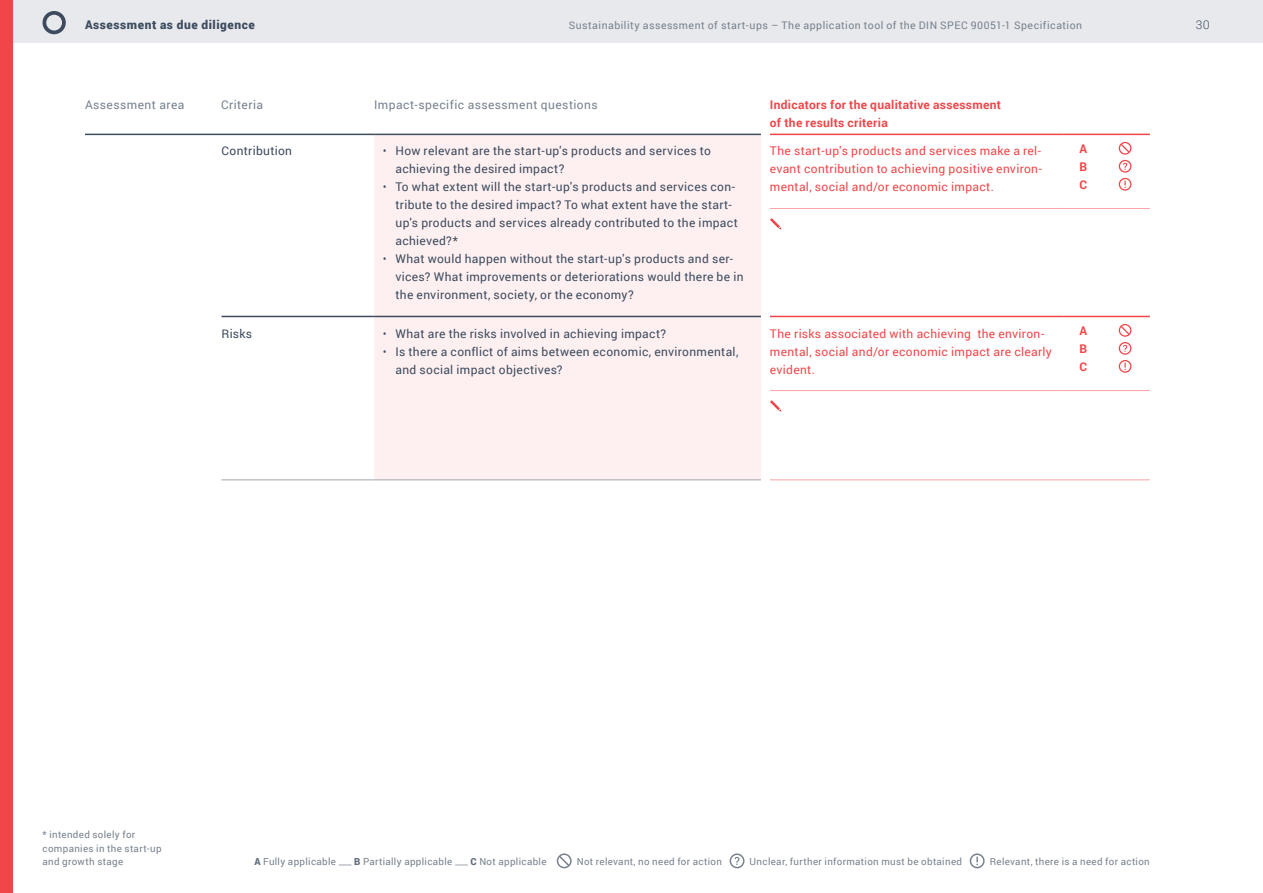
<style>
.page{position:relative;width:1263px;height:893px;background:#fff}
.page>*{position:absolute;margin:0;border:0;box-sizing:border-box;transform-origin:0 0}
.Tab_Kriterien{font:12px/18px "Roboto";letter-spacing:.025em;color:#3c4b5e}
.Tab_Text_Ergebnisse{font:12px/18px "Roboto";letter-spacing:.025em;color:#f04649;text-align:justify}
.Tab_Kopf_Ergebnisse{font:700 12px/18px "Roboto";letter-spacing:.025em;color:#f04649}
.Tab_Kopf{font:12px "Roboto";letter-spacing:.035em;color:#77818e}
.t1{font:900 12px "Roboto";letter-spacing:.045em;color:#3c4b5e}
.Tab_Skala_Ergebnisse{font:700 12px "Roboto";color:#f04649}
.t2{font:300 12px "Roboto";color:#3c4b5e}
.t3{font:10.5px "Roboto";letter-spacing:.045em;color:#77818e}
.t4{font:9.75px/13.5px "Roboto";letter-spacing:.035em;color:#77818e}
.s1{font-weight:300}
.s2{font-weight:900;color:#636f7e}
</style>
<div class="page">
<div style="left:0;top:0;width:1263px;height:43px;background:#e8e9ec"></div>
<div style="left:0;top:0;width:13px;height:893px;background:#f04649"></div>
<svg style="left:43px;top:11px;width:23px;height:23px"></svg>
<svg style="left:339px;top:865px;width:12px;height:1px"></svg>
<svg style="left:455px;top:865px;width:13px;height:1px"></svg>
<svg style="left:557px;top:853px;width:15px;height:15px"></svg>
<svg style="left:730px;top:853px;width:14px;height:15px"></svg>
<svg style="left:970px;top:853px;width:15px;height:15px"></svg>
<div style="left:374px;top:135px;width:387px;height:344px;background:#fef0f0"></div>
<hr style="left:221px;top:479px;width:153px;height:1px;background:#9ea5ae">
<hr style="left:374px;top:479px;width:387px;height:1px;background:#9ea5ae">
<hr style="left:85px;top:134px;width:136px;height:1px;background:#3c4b5e">
<hr style="left:221px;top:134px;width:153px;height:1px;background:#3c4b5e">
<hr style="left:374px;top:134px;width:387px;height:1px;background:#3c4b5e">
<hr style="left:221px;top:316px;width:153px;height:1px;background:#3c4b5e">
<hr style="left:374px;top:316px;width:387px;height:1px;background:#3c4b5e">
<hr style="left:770px;top:208px;width:293px;height:1px;background:#f8a2a4">
<hr style="left:1063px;top:208px;width:87px;height:1px;background:#f8a2a4">
<hr style="left:770px;top:390px;width:293px;height:1px;background:#f8a2a4">
<hr style="left:1063px;top:390px;width:87px;height:1px;background:#f8a2a4">
<hr style="left:770px;top:479px;width:293px;height:1px;background:#f8a2a4">
<hr style="left:1063px;top:479px;width:87px;height:1px;background:#f8a2a4">
<hr style="left:770px;top:316px;width:293px;height:1px;background:#f04649">
<hr style="left:1063px;top:316px;width:87px;height:1px;background:#f04649">
<hr style="left:770px;top:134px;width:293px;height:1px;background:#f04649">
<hr style="left:1063px;top:134px;width:87px;height:1px;background:#f04649">
<svg style="left:1119px;top:142px;width:12px;height:49px"></svg>
<svg style="left:770px;top:218px;width:11px;height:12px"></svg>
<svg style="left:1119px;top:324px;width:12px;height:49px"></svg>
<svg style="left:770px;top:400px;width:11px;height:12px"></svg>
<p class="t1" style="left:85px;top:16px;width:171px">Assessment as due diligence</p>
<p class="t3" style="left:569px;top:18px;width:515px">Sustainability assessment of start-ups – The application tool of the DIN SPEC 90051-1 Specification</p>
<p class="Tab_Kopf" style="left:85px;top:96px;width:101px">Assessment area</p>
<p class="Tab_Kopf" style="left:221px;top:96px;width:44px">Criteria</p>
<p class="Tab_Kopf" style="left:374px;top:96px;width:225px">Impact-specific assessment questions</p>
<p class="Tab_Kopf_Ergebnisse" style="left:770px;top:95px;width:233px">Indicators for the qualitative assessment of the results criteria</p>
<p class="Tab_Kriterien" style="left:221px;top:142px;width:72px">Contribution</p>
<p class="Tab_Kriterien" style="left:395px;top:142px;width:317px;text-indent:-13px"><span class="s1">•</span> How relevant are the start-up's products and services to achieving the desired impact?</p>
<p class="Tab_Kriterien" style="left:395px;top:178px;width:344px;text-indent:-13px"><span class="s1">•</span> To what extent will the start-up's products and services con&shy;tribute to the desired impact? To what extent have the start&shy;up's products and services already contributed to the impact achieved?*</p>
<p class="Tab_Kriterien" style="left:395px;top:250px;width:349px;text-indent:-13px"><span class="s1">•</span> What would happen without the start-up's products and ser&shy;vices? What improvements or deteriorations would there be in the environment, society, or the economy?</p>
<p class="Tab_Text_Ergebnisse" style="left:770px;top:142px;width:274px">The start-up's products and services make a rel&shy;evant contribution to achieving positive environ&shy;mental, social and/or economic impact.</p>
<p class="Tab_Skala_Ergebnisse" style="left:1079px;top:140px;width:9px">A</p>
<p class="Tab_Skala_Ergebnisse" style="left:1079px;top:158px;width:9px">B</p>
<p class="Tab_Skala_Ergebnisse" style="left:1079px;top:176px;width:9px">C</p>
<p class="Tab_Kriterien" style="left:221px;top:324px;width:32px">Risks</p>
<p class="Tab_Kriterien" style="left:383px;top:324px;width:285px"><span class="s1">•</span> What are the risks involved in achieving impact?</p>
<p class="Tab_Kriterien" style="left:395px;top:342px;width:344px;text-indent:-13px"><span class="s1">•</span> Is there a conflict of aims between economic, environmental, and social impact objectives?</p>
<p class="Tab_Text_Ergebnisse" style="left:770px;top:324px;width:284px;text-align:left">The risks associated with achieving the environ&shy;mental, social and/or economic impact are clearly evident.</p>
<p class="Tab_Skala_Ergebnisse" style="left:1079px;top:322px;width:9px">A</p>
<p class="Tab_Skala_Ergebnisse" style="left:1079px;top:340px;width:9px">B</p>
<p class="Tab_Skala_Ergebnisse" style="left:1079px;top:358px;width:9px">C</p>
<p class="t2" style="left:1196px;top:16px;width:15px">30</p>
<p class="t4" style="left:43px;top:828px;width:121px">* intended solely for companies in the start-up and growth stage</p>
<p class="t4" style="left:254px;top:855px;width:83px"><span class="s2">A</span> Fully applicable</p>
<p class="t4" style="left:354px;top:855px;width:100px"><span class="s2">B</span> Partially applicable</p>
<p class="t4" style="left:470px;top:855px;width:78px"><span class="s2">C</span> Not applicable</p>
<p class="t4" style="left:577px;top:855px;width:147px">Not relevant, no need for action</p>
<p class="t4" style="left:750px;top:855px;width:214px">Unclear, further information must be obtained</p>
<p class="t4" style="left:990px;top:855px;width:162px">Relevant, there is a need for action</p>
</div>
